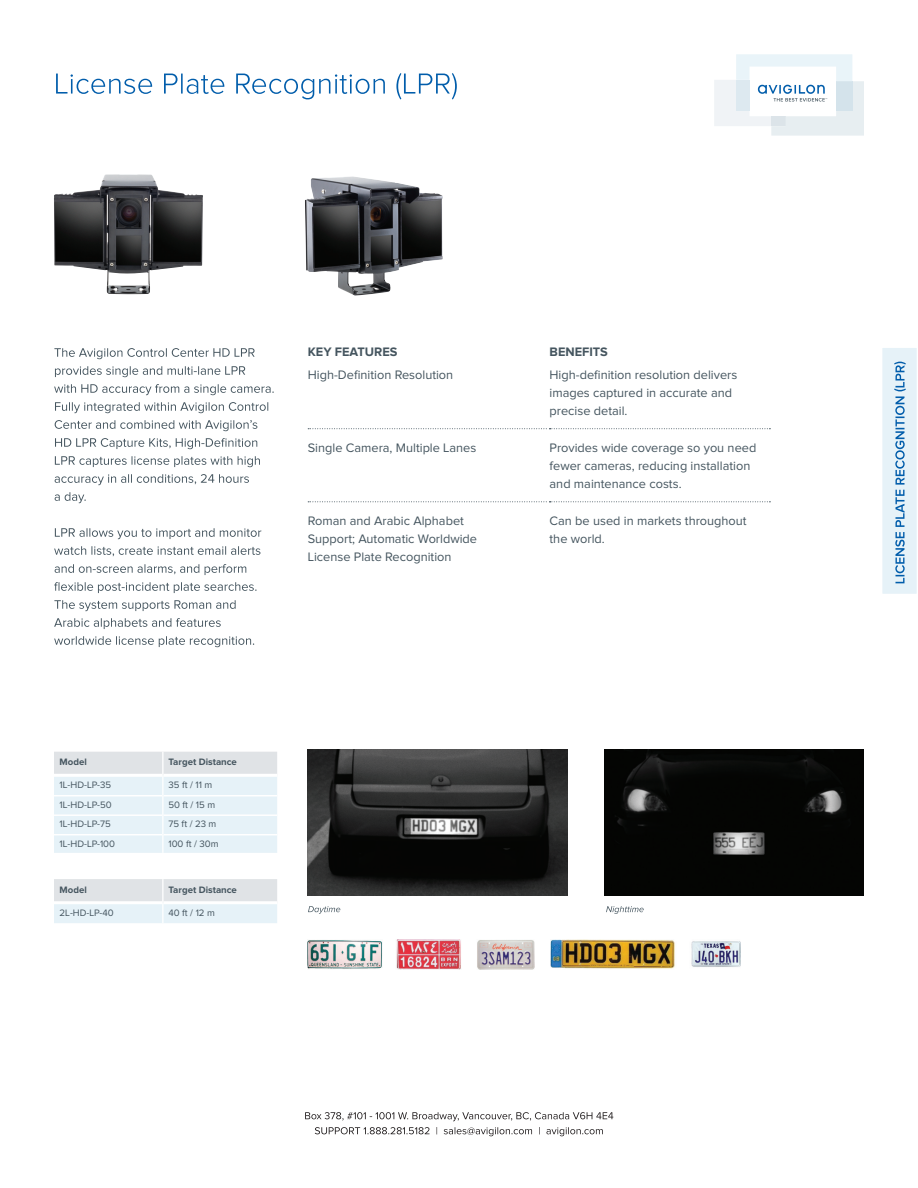
<style>
.page{position:relative;width:918px;height:1188px;background:#fff}
.page>*{position:absolute;margin:0;border:0;box-sizing:border-box;transform-origin:0 0}
.t1{font:12.75px/18px "Proxima Nova";color:#45555f}
.t2{font:700 12.75px "Proxima Nova";color:#45555f}
.t3{font:9.6px "Proxima Nova";color:#45555f}
.t4{font:700 9.6px "Proxima Nova";color:#45555f}
</style>
<div class="page">
<svg style="left:56px;top:73px;width:401px;height:27px"></svg>
<svg style="left:54px;top:636px;width:200px;height:11px"></svg>
<svg style="left:54px;top:618px;width:167px;height:11px"></svg>
<svg style="left:54px;top:600px;width:182px;height:11px"></svg>
<svg style="left:54px;top:582px;width:203px;height:11px"></svg>
<svg style="left:55px;top:564px;width:191px;height:11px"></svg>
<svg style="left:54px;top:546px;width:206px;height:10px"></svg>
<svg style="left:55px;top:528px;width:206px;height:11px"></svg>
<svg style="left:55px;top:492px;width:31px;height:11px"></svg>
<svg style="left:55px;top:474px;width:194px;height:11px"></svg>
<svg style="left:55px;top:456px;width:205px;height:11px"></svg>
<svg style="left:55px;top:438px;width:202px;height:11px"></svg>
<svg style="left:55px;top:420px;width:202px;height:11px"></svg>
<svg style="left:55px;top:402px;width:213px;height:11px"></svg>
<svg style="left:54px;top:384px;width:220px;height:11px"></svg>
<svg style="left:55px;top:366px;width:190px;height:11px"></svg>
<svg style="left:54px;top:348px;width:201px;height:11px"></svg>
<svg style="left:315px;top:1127px;width:288px;height:9px"></svg>
<svg style="left:305px;top:1112px;width:308px;height:9px"></svg>
<svg style="left:714px;top:54px;width:150px;height:82px"></svg>
<div style="left:882px;top:347px;width:35px;height:247px;background:#e6f2f8"></div>
<svg style="left:894px;top:362px;width:12px;height:221px"></svg>
<svg style="left:308px;top:428px;width:462px;height:1px"></svg>
<svg style="left:308px;top:501px;width:462px;height:1px"></svg>
<svg style="left:54px;top:752px;width:223px;height:101px"></svg>
<hr style="left:162px;top:752px;width:2px;height:23px;background:#fff">
<svg style="left:54px;top:879px;width:223px;height:44px"></svg>
<hr style="left:54px;top:901px;width:108px;height:3px;background:#fff">
<hr style="left:164px;top:901px;width:113px;height:3px;background:#fff">
<hr style="left:162px;top:903px;width:2px;height:20px;background:#fff">
<hr style="left:162px;top:879px;width:2px;height:24px;background:#fff">
<img style="left:54px;top:174px;width:149px;height:120px">
<img style="left:305px;top:176px;width:138px;height:120px">
<img style="left:604px;top:750px;width:260px;height:146px">
<img style="left:308px;top:750px;width:260px;height:146px">
<img style="left:308px;top:940px;width:432px;height:29px">
<svg style="left:308px;top:906px;width:32px;height:8px"></svg>
<svg style="left:606px;top:906px;width:38px;height:8px"></svg>
<p class="t2" style="left:308px;top:344px;width:91px">KEY FEATURES</p>
<p class="t2" style="left:550px;top:344px;width:60px">BENEFITS</p>
<p class="t1" style="left:308px;top:366px;width:147px">High-Definition Resolution</p>
<p class="t1" style="left:550px;top:366px;width:189px">High-definition resolution delivers images captured in accurate and precise detail.</p>
<p class="t1" style="left:308px;top:439px;width:170px">Single Camera, Multiple Lanes</p>
<p class="t1" style="left:550px;top:439px;width:208px">Provides wide coverage so you need fewer cameras, reducing installation and maintenance costs.</p>
<p class="t1" style="left:308px;top:512px;width:171px">Roman and Arabic Alphabet<br>Support; Automatic Worldwide<br>License Plate Recognition</p>
<p class="t1" style="left:550px;top:512px;width:199px">Can be used in markets throughout the world.</p>
<p class="t4" style="left:60px;top:756px;width:29px">Model</p>
<p class="t4" style="left:168px;top:756px;width:70px">Target Distance</p>
<p class="t3" style="left:60px;top:780px;width:53px">1L-HD-LP-35</p>
<p class="t3" style="left:168px;top:780px;width:45px">35 ft / 11 m</p>
<p class="t3" style="left:60px;top:799px;width:54px">1L-HD-LP-50</p>
<p class="t3" style="left:168px;top:799px;width:48px">50 ft / 15 m</p>
<p class="t3" style="left:60px;top:819px;width:53px">1L-HD-LP-75</p>
<p class="t3" style="left:168px;top:819px;width:49px">75 ft / 23 m</p>
<p class="t3" style="left:60px;top:838px;width:57px">1L-HD-LP-100</p>
<p class="t3" style="left:168px;top:838px;width:52px">100 ft / 30m</p>
<p class="t4" style="left:60px;top:884px;width:29px">Model</p>
<p class="t4" style="left:168px;top:884px;width:70px">Target Distance</p>
<p class="t3" style="left:60px;top:907px;width:56px">2L-HD-LP-40</p>
<p class="t3" style="left:168px;top:907px;width:48px">40 ft / 12 m</p>
</div>
